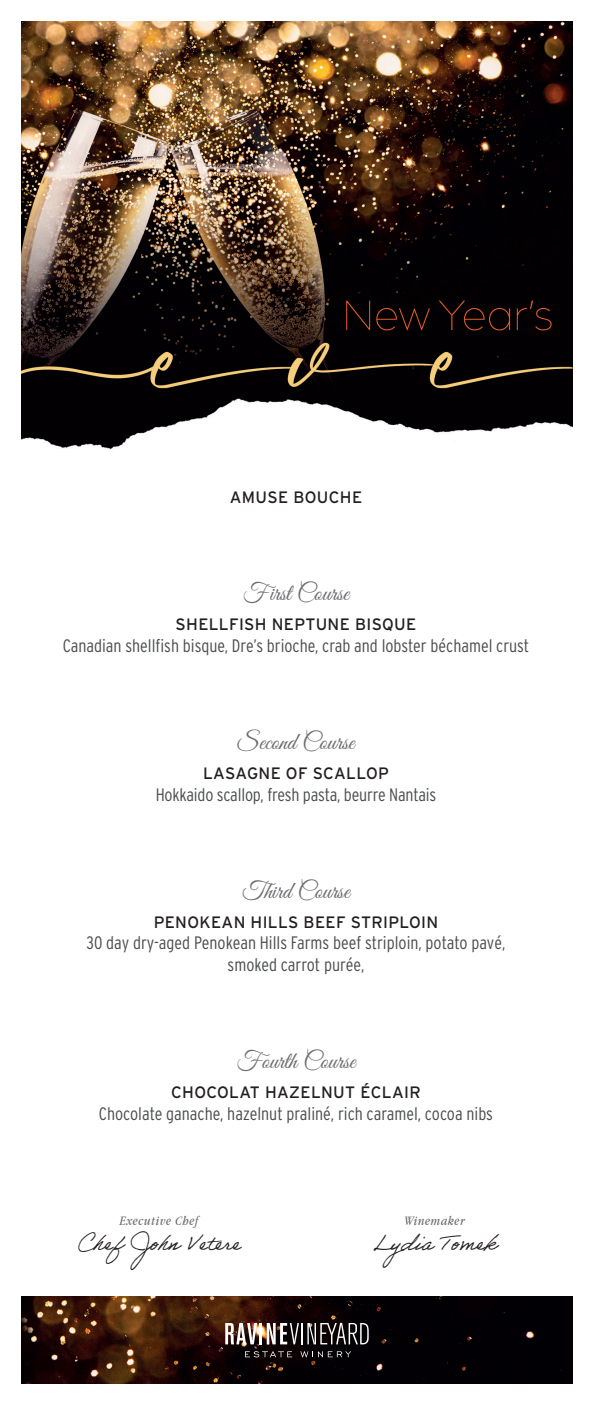
<style>
.page{position:relative;width:594px;height:1407px;background:#fff}
.page>*{position:absolute;margin:0;border:0;box-sizing:border-box;transform-origin:0 0}
.t1{font:24px "Great Vibes";color:#6c6d70}
.t2{font:21px "Adobe Handwriting Ernie";color:#231f20}
.t3{font:300 18px/21.6px "Interstate Condensed";color:#4b4c4d;text-align:center}
.t4{font:16.5px "Interstate";letter-spacing:.02em;color:#231f20}
.t5{font:italic 13.5px "Apple Garamond";letter-spacing:.05em;color:#6c6d70}
</style>
<div class="page">
<img style="left:21px;top:22px;width:552px;height:428px">
<img style="left:21px;top:1296px;width:552px;height:87px">
<svg style="left:225px;top:1322px;width:32px;height:22px"></svg>
<hr style="left:260px;top:1322px;width:2px;height:22px;background:#fff">
<svg style="left:267px;top:1322px;width:102px;height:22px"></svg>
<svg style="left:245px;top:1350px;width:47px;height:7px"></svg>
<svg style="left:300px;top:1351px;width:51px;height:6px"></svg>
<p class="t4" style="left:230px;top:487px;width:134px">AMUSE BOUCHE</p>
<h1 class="t1" style="left:243px;top:579px;width:108px">First Course</h1>
<p class="t4" style="left:176px;top:615px;width:242px">SHELLFISH NEPTUNE BISQUE</p>
<p class="t3" style="left:63px;top:634px;width:468px">Canadian shellfish bisque, Dre’s brioche, crab and lobster béchamel crust</p>
<h1 class="t1" style="left:238px;top:728px;width:118px">Second Course</h1>
<p class="t4" style="left:203px;top:763px;width:187px">LASAGNE OF SCALLOP</p>
<p class="t3" style="left:156px;top:783px;width:282px">Hokkaido scallop, fresh pasta, beurre Nantais</p>
<h1 class="t1" style="left:242px;top:877px;width:109px">Third Course</h1>
<p class="t4" style="left:154px;top:912px;width:286px">PENOKEAN HILLS BEEF STRIPLOIN</p>
<p class="t3" style="left:87px;top:932px;width:420px">30 day dry-aged Penokean Hills Farms beef striploin, potato pavé, smoked carrot purée,</p>
<h1 class="t1" style="left:237px;top:1047px;width:120px">Fourth Course</h1>
<p class="t4" style="left:171px;top:1083px;width:251px">CHOCOLAT HAZELNUT ÉCLAIR</p>
<p class="t3" style="left:99px;top:1102px;width:396px">Chocolate ganache, hazelnut praliné, rich caramel, cocoa nibs</p>
<p class="t5" style="left:120px;top:1212px;width:80px">Executive Chef</p>
<p class="t5" style="left:405px;top:1212px;width:61px">Winemaker</p>
<p class="t2" style="left:78px;top:1229px;width:164px">Chef John Vetere</p>
<p class="t2" style="left:374px;top:1229px;width:123px">Lydia Tomek</p>
</div>
